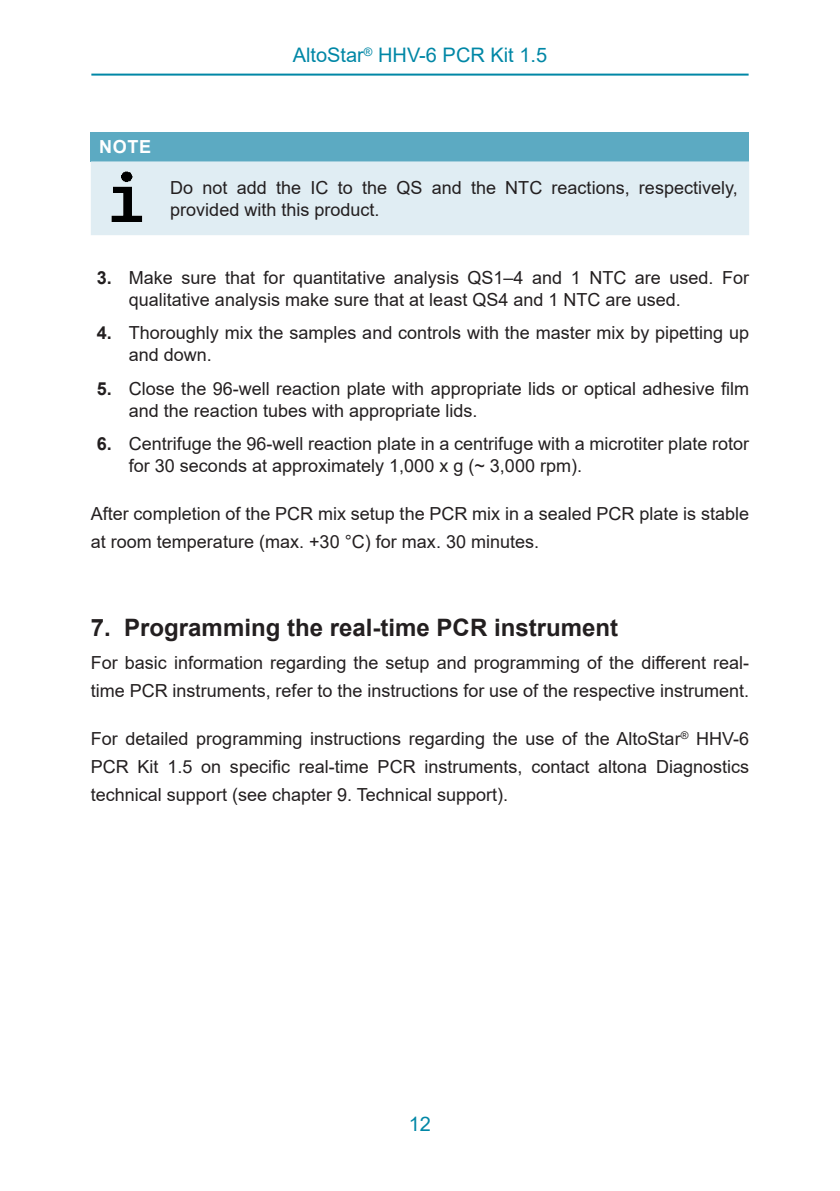
<style>
.page{position:relative;width:840px;height:1191px;background:#fff}
.page>*{position:absolute;margin:0;border:0;box-sizing:border-box;transform-origin:0 0}
.Level_1{font:700 24px "Arial";color:#231f20}
.Seitenkopf{font:20px "Arial";color:#0087a6}
.Mengentext{font:18px/22px "Arial";color:#231f20}
.Note_para{font:18px/22px "Arial";color:#231f20}
.Note_Titel{font:700 18px "Arial";color:#fff}
.s1{font-weight:700}
</style>
<div class="page">
<hr style="left:91px;top:74px;width:657px;height:2px;background:#0087a6">
<div style="left:91px;top:132px;width:657px;height:29px;background:#5caac2"></div>
<div style="left:91px;top:161px;width:657px;height:74px;background:#e0edf3"></div>
<img style="left:94px;top:167px;width:62px;height:62px">
<p class="Seitenkopf" style="left:292px;top:41px;width:256px">AltoStar<sup>®</sup> HHV-6 PCR Kit 1.5</p>
<p class="Note_Titel" style="left:99px;top:134px;width:53px">NOTE</p>
<p class="Note_para" style="left:170px;top:176px;width:568px">Do not add the IC to the QS and the NTC reactions, respectively, provided with this product.</p>
<p class="Mengentext" style="left:129px;top:266px;width:621px;text-indent:-32px"><span class="s1">3.</span> Make sure that for quantitative analysis QS1–4 and 1 NTC are used. For qualitative analysis make sure that at least QS4 and 1 NTC are used.</p>
<p class="Mengentext" style="left:129px;top:322px;width:621px;text-indent:-32px"><span class="s1">4.</span> Thoroughly mix the samples and controls with the master mix by pipetting up and down.</p>
<p class="Mengentext" style="left:129px;top:377px;width:621px;text-indent:-32px"><span class="s1">5.</span> Close the 96-well reaction plate with appropriate lids or optical adhesive film and the reaction tubes with appropriate lids.</p>
<p class="Mengentext" style="left:129px;top:432px;width:621px;text-indent:-32px"><span class="s1">6.</span> Centrifuge the 96-well reaction plate in a centrifuge with a microtiter plate rotor for 30 seconds at approximately 1,000 x g (~ 3,000 rpm).</p>
<p class="Mengentext" style="left:91px;top:499px;width:659px;line-height:28px">After completion of the PCR mix setup the PCR mix in a sealed PCR plate is stable at room temperature (max. +30 °C) for max. 30 minutes.</p>
<p class="Level_1" style="left:91px;top:610px;width:528px">7. Programming the real-time PCR instrument</p>
<p class="Mengentext" style="left:91px;top:649px;width:659px;line-height:28px">For basic information regarding the setup and programming of the different real&shy;time PCR instruments, refer to the instructions for use of the respective instrument.</p>
<p class="Mengentext" style="left:91px;top:724px;width:659px;line-height:28px;text-align:justify">For detailed programming instructions regarding the use of the AltoStar<sup>®</sup> HHV-6<br>PCR Kit 1.5 on specific real-time PCR instruments, contact altona Diagnostics technical support (see chapter 9. Technical support).</p>
<p class="Seitenkopf" style="left:408px;top:1110px;width:24px">12</p>
</div>
